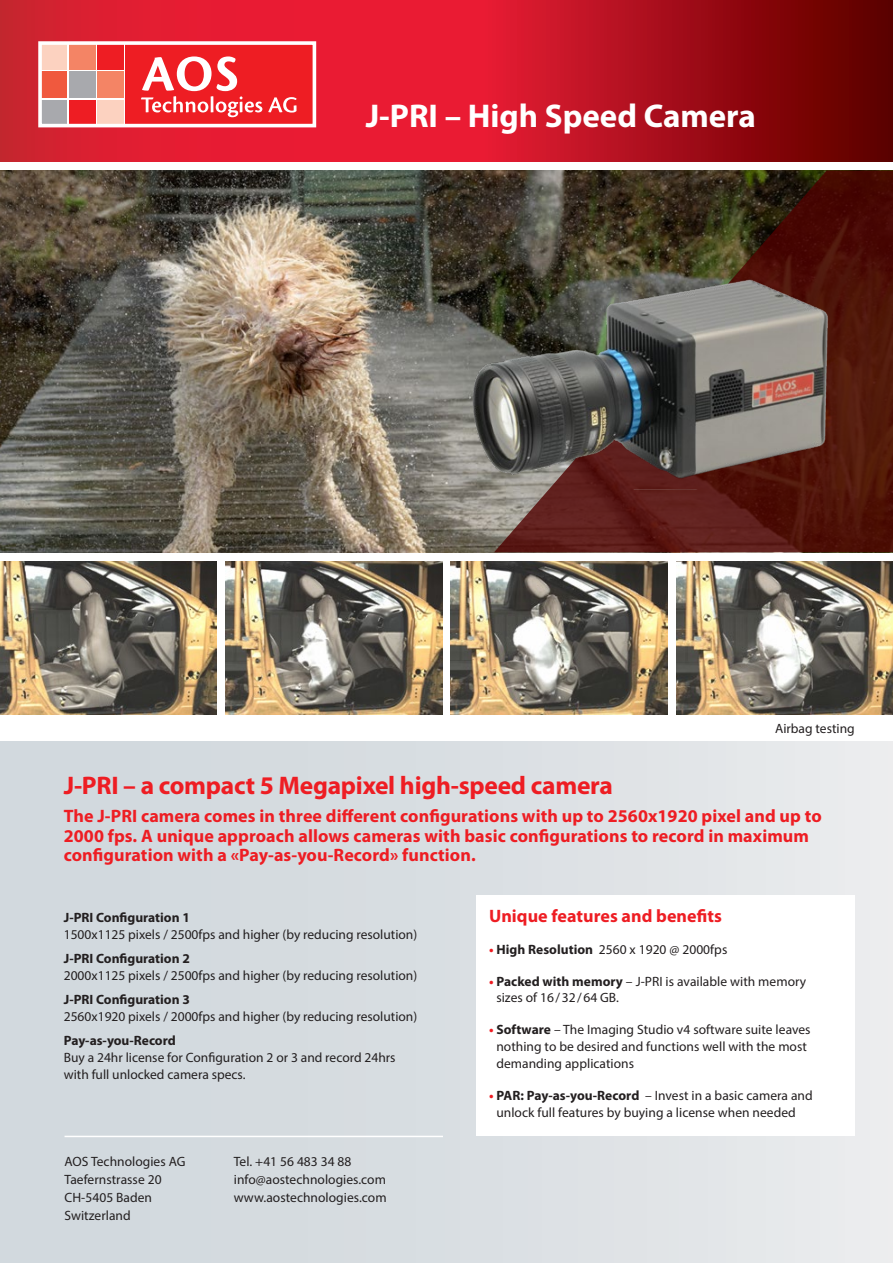
<style>
.page{position:relative;width:893px;height:1263px;background:#fff}
.page>*{position:absolute;margin:0;border:0;box-sizing:border-box;transform-origin:0 0}
.t1{font:700 33px "Myriad Pro";color:#fff}
.t2{font:700 25.5px "Myriad Pro";letter-spacing:-.01em;color:#ee1d23}
.t3{font:700 18px/19.5px "Myriad Pro";letter-spacing:.005em;color:#ee1d23}
.t4{font:13.5px/18px "Myriad Pro";color:#231f20}
.t5{font:700 13.5px "Myriad Pro";color:#231f20}
.s1{font-weight:700;color:#ee1d23}
.s2{font-weight:700}
</style>
<div class="page">
<img style="left:0;top:170px;width:893px;height:383px">
<div style="left:0;top:742px;width:893px;height:521px;background:linear-gradient(to right,#ced5db,#e9eaec)"></div>
<svg style="left:0;top:0;width:893px;height:162px;background:#be1423"></svg>
<div style="left:40px;top:43px;width:274px;height:83px;background:#fff"></div>
<div style="left:125px;top:43px;width:189px;height:83px;background:#ee1d23"></div>
<svg style="left:141px;top:56px;width:121px;height:61px"></svg>
<svg style="left:268px;top:97px;width:28px;height:16px"></svg>
<div style="left:40px;top:43px;width:27px;height:27px;background:#fcd2c0"></div>
<div style="left:69px;top:43px;width:26px;height:27px;background:#f48465"></div>
<div style="left:97px;top:43px;width:27px;height:27px;background:#ee1d23"></div>
<div style="left:40px;top:71px;width:27px;height:27px;background:#f0593e"></div>
<div style="left:69px;top:71px;width:26px;height:27px;background:#a8a9ad"></div>
<div style="left:97px;top:71px;width:27px;height:27px;background:#f48465"></div>
<div style="left:40px;top:100px;width:27px;height:26px;background:#a8a9ad"></div>
<div style="left:69px;top:100px;width:26px;height:26px;background:#ee1d23"></div>
<div style="left:97px;top:100px;width:27px;height:26px;background:#fcd2c0"></div>
<div style="left:38px;top:41px;width:278px;height:86px;border:4px solid #fff"></div>
<img style="left:0;top:561px;width:217px;height:153px">
<img style="left:225px;top:561px;width:217px;height:153px">
<img style="left:451px;top:561px;width:217px;height:153px">
<img style="left:676px;top:561px;width:217px;height:153px">
<hr style="left:65px;top:1136px;width:378px;height:1px;background:#fff">
<div style="left:476px;top:895px;width:379px;height:241px;background:#fff"></div>
<svg style="left:494px;top:171px;width:399px;height:381px;background:#4d271a"></svg>
<img style="left:465px;top:276px;width:369px;height:213px">
<h1 class="t1" style="left:366px;top:98px;width:392px">J-PRI – High Speed Camera</h1>
<p class="t4" style="left:775px;top:719px;width:81px">Airbag testing</p>
<h2 class="t2" style="left:64px;top:771px;width:551px">J-PRI – a compact 5 Megapixel high-speed camera</h2>
<p class="t3" style="left:64px;top:806px;width:759px">The J-PRI camera comes in three different configurations with up to 2560x1920 pixel and up to<br>2000 fps. A unique approach allows cameras with basic configurations to record in maximum configuration with a «Pay-as-you-Record» function.</p>
<p class="t5" style="left:64px;top:910px;width:128px">J-PRI Configuration 1</p>
<p class="t4" style="left:64px;top:926px;width:355px">1500x1125 pixels / 2500fps and higher (by reducing resolution)</p>
<p class="t5" style="left:64px;top:951px;width:128px">J-PRI Configuration 2</p>
<p class="t4" style="left:64px;top:966px;width:355px">2000x1125 pixels / 2500fps and higher (by reducing resolution)</p>
<p class="t5" style="left:64px;top:992px;width:128px">J-PRI Configuration 3</p>
<p class="t4" style="left:64px;top:1007px;width:355px">2560x1920 pixels / 2000fps and higher (by reducing resolution)</p>
<p class="t5" style="left:64px;top:1033px;width:114px">Pay-as-you-Record</p>
<p class="t4" style="left:64px;top:1049px;width:333px;line-height:17.2px">Buy a 24hr license for Configuration 2 or 3 and record 24hrs with full unlocked camera specs.</p>
<p class="t4" style="left:65px;top:1152px;width:122px">AOS Technologies AG<br>Taefernstrasse 20<br>CH-5405 Baden<br>Switzerland</p>
<p class="t4" style="left:234px;top:1152px;width:154px">Tel. +41 56 483 34 88 info@aostechnologies.com www.aostechnologies.com</p>
<h3 class="t3" style="left:489px;top:906px;width:234px">Unique features and benefits</h3>
<p class="t4" style="left:489px;top:940px;width:240px"><span class="s1">•</span> <span class="s2">High Resolution</span> 2560 x 1920 @ 2000fps</p>
<p class="t4" style="left:496px;top:972px;width:311px;line-height:17px;text-indent:-7px"><span class="s1">•</span> <span class="s2">Packed with memory</span> – J-PRI is available with memory sizes of 16 / 32 / 64 GB.</p>
<p class="t4" style="left:496px;top:1021px;width:316px;line-height:17px;text-indent:-7px"><span class="s1">•</span> <span class="s2">Software</span> – The Imaging Studio v4 software suite leaves nothing to be desired and functions well with the most demanding applications</p>
<p class="t4" style="left:496px;top:1087px;width:318px;line-height:17px;text-indent:-7px"><span class="s1">•</span> <span class="s2">PAR: Pay-as-you-Record</span> – Invest in a basic camera and unlock full features by buying a license when needed</p>
</div>
